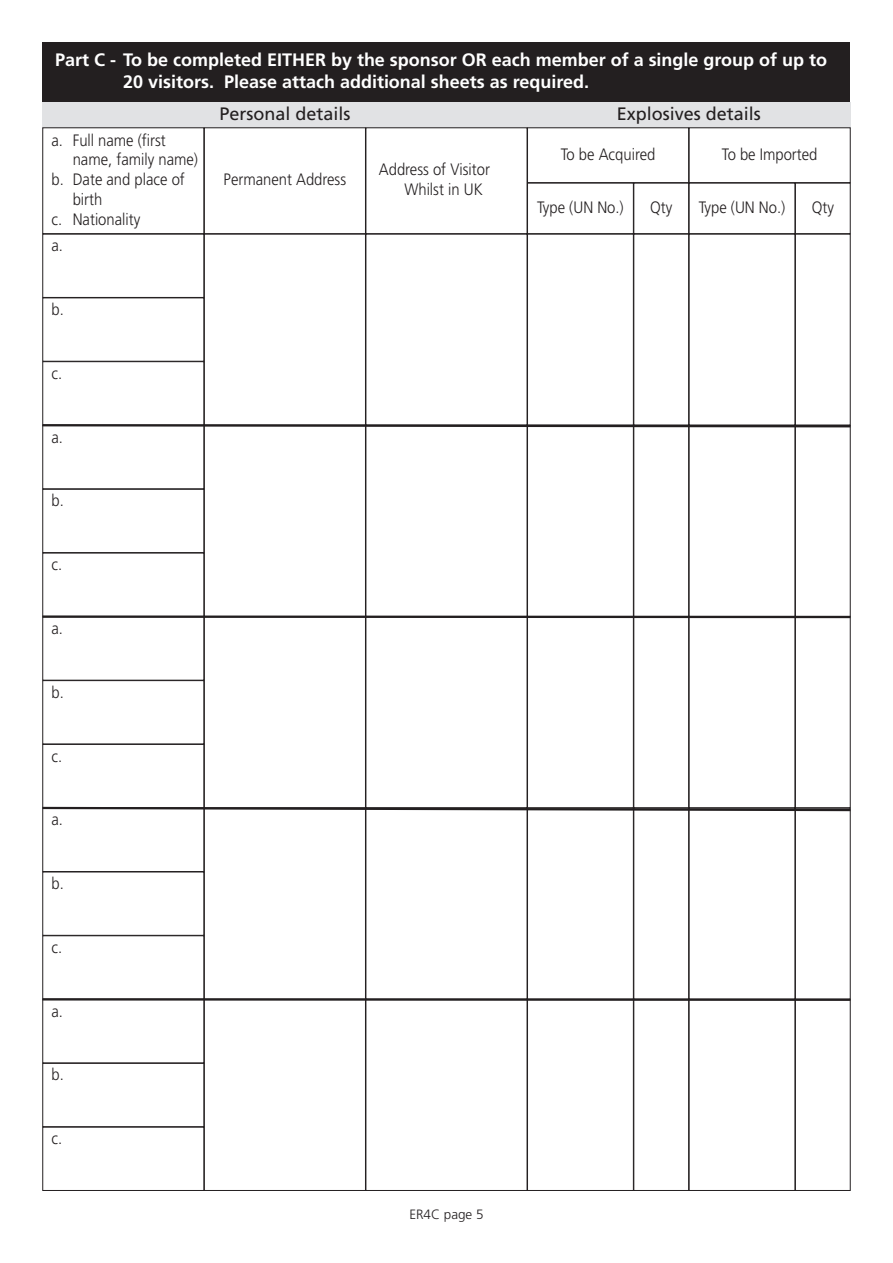
<style>
.page{position:relative;width:893px;height:1263px;background:#fff}
.page>*{position:absolute;margin:0;border:0;box-sizing:border-box;transform-origin:0 0}
.t1{font:700 18px/21.6px "Frutiger";color:#fff}
.t2{font:18px "Frutiger";color:#231f20}
.t3{font:300 16.5px/19.8px "Frutiger";color:#231f20;scale:.9 1}
.t4{font:300 13.5px "Frutiger";color:#231f20}
</style>
<div class="page">
<div style="left:43px;top:43px;width:807px;height:59px;background:#231f20"></div>
<div style="left:43px;top:102px;width:484px;height:26px;background:#e1e2e4"></div>
<div style="left:527px;top:102px;width:323px;height:26px;background:#e1e2e4"></div>
<div style="left:43px;top:128px;width:161px;height:106px;border:1px solid #231f20"></div>
<div style="left:204px;top:128px;width:162px;height:106px;border:1px solid #231f20"></div>
<div style="left:366px;top:128px;width:161px;height:106px;border:1px solid #231f20"></div>
<div style="left:43px;top:234px;width:161px;height:64px;border:1px solid #231f20"></div>
<div style="left:43px;top:361px;width:161px;height:64px;border:1px solid #231f20"></div>
<div style="left:204px;top:234px;width:162px;height:191px;border:1px solid #231f20"></div>
<div style="left:527px;top:128px;width:162px;height:55px;border:1px solid #231f20"></div>
<div style="left:689px;top:128px;width:161px;height:55px;border:1px solid #231f20"></div>
<div style="left:527px;top:183px;width:107px;height:51px;border:1px solid #231f20"></div>
<div style="left:634px;top:183px;width:55px;height:51px;border:1px solid #231f20"></div>
<div style="left:689px;top:183px;width:106px;height:51px;border:1px solid #231f20"></div>
<div style="left:795px;top:183px;width:55px;height:51px;border:1px solid #231f20"></div>
<div style="left:527px;top:234px;width:107px;height:191px;border:1px solid #231f20"></div>
<div style="left:634px;top:234px;width:55px;height:191px;border:1px solid #231f20"></div>
<div style="left:795px;top:234px;width:55px;height:191px;border:1px solid #231f20"></div>
<div style="left:43px;top:425px;width:161px;height:64px;border:1px solid #231f20"></div>
<div style="left:43px;top:489px;width:161px;height:64px;border:1px solid #231f20"></div>
<div style="left:204px;top:425px;width:162px;height:192px;border:1px solid #231f20"></div>
<div style="left:527px;top:425px;width:107px;height:192px;border:1px solid #231f20"></div>
<div style="left:634px;top:425px;width:55px;height:192px;border:1px solid #231f20"></div>
<div style="left:795px;top:425px;width:55px;height:192px;border:1px solid #231f20"></div>
<div style="left:43px;top:680px;width:161px;height:64px;border:1px solid #231f20"></div>
<div style="left:43px;top:744px;width:161px;height:64px;border:1px solid #231f20"></div>
<div style="left:204px;top:617px;width:162px;height:191px;border:1px solid #231f20"></div>
<div style="left:527px;top:617px;width:107px;height:191px;border:1px solid #231f20"></div>
<div style="left:634px;top:617px;width:55px;height:191px;border:1px solid #231f20"></div>
<div style="left:795px;top:617px;width:55px;height:191px;border:1px solid #231f20"></div>
<div style="left:43px;top:808px;width:161px;height:64px;border:1px solid #231f20"></div>
<div style="left:43px;top:935px;width:161px;height:64px;border:1px solid #231f20"></div>
<div style="left:204px;top:808px;width:162px;height:191px;border:1px solid #231f20"></div>
<div style="left:527px;top:808px;width:107px;height:191px;border:1px solid #231f20"></div>
<div style="left:634px;top:808px;width:55px;height:191px;border:1px solid #231f20"></div>
<div style="left:795px;top:808px;width:55px;height:191px;border:1px solid #231f20"></div>
<div style="left:43px;top:1063px;width:161px;height:64px;border:1px solid #231f20"></div>
<div style="left:43px;top:1127px;width:161px;height:64px;border:1px solid #231f20"></div>
<div style="left:204px;top:999px;width:162px;height:192px;border:1px solid #231f20"></div>
<div style="left:527px;top:999px;width:107px;height:192px;border:1px solid #231f20"></div>
<div style="left:634px;top:999px;width:55px;height:192px;border:1px solid #231f20"></div>
<div style="left:795px;top:999px;width:55px;height:192px;border:1px solid #231f20"></div>
<hr style="left:42px;top:998px;width:808px;height:3px;background:#231f20">
<svg style="left:42px;top:806px;width:809px;height:6px"></svg>
<hr style="left:43px;top:615px;width:807px;height:3px;background:#231f20">
<svg style="left:42px;top:423px;width:809px;height:6px"></svg>
<p class="t1" style="left:123px;top:51px;width:705px;text-indent:-68px">Part C - To be completed EITHER by the sponsor OR each member of a single group of up to<br>20 visitors. Please attach additional sheets as required.</p>
<p class="t2" style="left:219px;top:106px;width:132px">Personal details</p>
<p class="t2" style="left:617px;top:106px;width:145px">Explosives details</p>
<p class="t3" style="left:51px;top:131px;width:129px">a. Full name (first</p>
<p class="t3" style="left:73px;top:151px;width:141px">name, family name)</p>
<p class="t3" style="left:51px;top:171px;width:150px">b. Date and place of</p>
<p class="t3" style="left:73px;top:191px;width:34px">birth</p>
<p class="t3" style="left:51px;top:210px;width:100px">c. Nationality</p>
<p class="t3" style="left:561px;top:145px;width:107px">To be Acquired</p>
<p class="t3" style="left:722px;top:145px;width:108px">To be Imported</p>
<p class="t3" style="left:537px;top:198px;width:98px">Type (UN No.)</p>
<p class="t3" style="left:650px;top:198px;width:26px">Qty</p>
<p class="t3" style="left:699px;top:198px;width:98px">Type (UN No.)</p>
<p class="t3" style="left:812px;top:198px;width:26px">Qty</p>
<p class="t3" style="left:224px;top:171px;width:138px">Permanent Address</p>
<p class="t3" style="left:404px;top:161px;width:97px;text-indent:-26px">Address of Visitor<br>Whilst in UK</p>
<p class="t3" style="left:51px;top:237px;width:14px">a.</p>
<p class="t3" style="left:51px;top:301px;width:15px">b.</p>
<p class="t3" style="left:51px;top:364px;width:13px">c.</p>
<p class="t3" style="left:51px;top:428px;width:14px">a.</p>
<p class="t3" style="left:51px;top:492px;width:15px">b.</p>
<p class="t3" style="left:51px;top:556px;width:13px">c.</p>
<p class="t3" style="left:51px;top:620px;width:14px">a.</p>
<p class="t3" style="left:51px;top:683px;width:15px">b.</p>
<p class="t3" style="left:51px;top:747px;width:13px">c.</p>
<p class="t3" style="left:51px;top:811px;width:14px">a.</p>
<p class="t3" style="left:51px;top:875px;width:15px">b.</p>
<p class="t3" style="left:51px;top:938px;width:13px">c.</p>
<p class="t3" style="left:51px;top:1002px;width:14px">a.</p>
<p class="t3" style="left:51px;top:1066px;width:15px">b.</p>
<p class="t3" style="left:51px;top:1130px;width:13px">c.</p>
<p class="t4" style="left:409px;top:1209px;width:76px">ER4C page 5</p>
</div>
